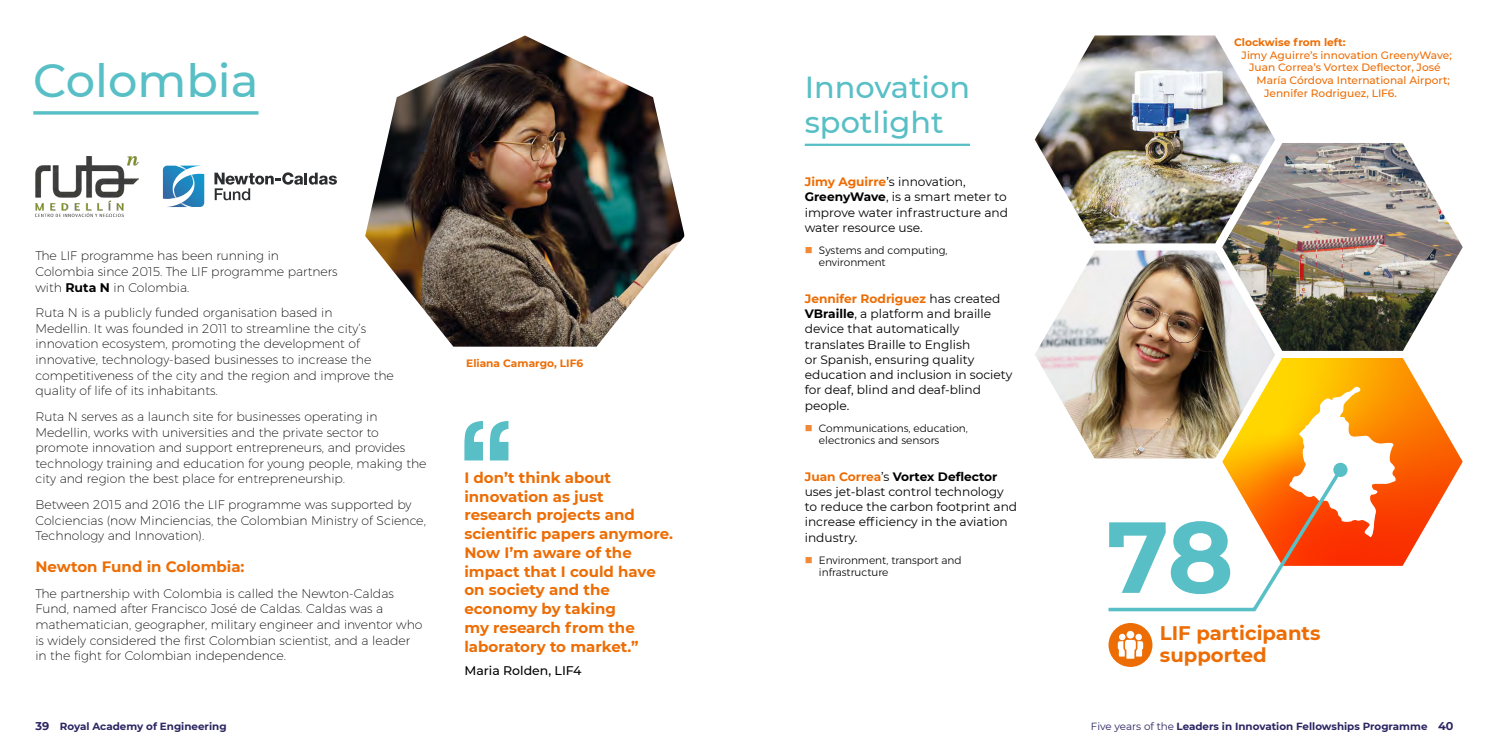
<style>
.page{position:relative;width:1489px;height:745px;background:#fff}
.page>*{position:absolute;margin:0;border:0;box-sizing:border-box;transform-origin:0 0}
.t1{font:700 100.62px "Montserrat";color:#57bfc5}
.t2{font:500 46.25px "Montserrat";color:#57bfc5}
.t3{font:500 30.38px/34.9px "Montserrat";color:#57bfc5}
.t4{font:700 19.62px/21.9px "Montserrat";color:#ed6d05}
.t5{font:700 15px/18.8px "Montserrat";color:#ed6d05}
.t6{font:200 12.5px/15.6px "Montserrat";color:#000}
.t7{font:500 12.5px "Montserrat";color:#000}
.t8{font:12.25px/15.2px "Montserrat";color:#000}
.t9{font:500 10.62px/12.8px "Montserrat";color:#ed6d05;text-align:center}
.t10{font:300 10.62px/12.2px "Montserrat";color:#000}
.t11{font:700 10.62px "Montserrat";color:#ed6d05}
.t12{font:700 10.25px "Montserrat";color:#2b2562}
.s1{font-weight:700}
.s2{font-weight:700;color:#ed6d05}
.s3{color:#f18a37}
.s4{font-size:11.25px}
.s5{font-weight:400}
</style>
<div class="page">
<svg style="left:464px;top:421px;width:44px;height:39px"></svg>
<img style="left:35px;top:156px;width:104px;height:60px">
<img style="left:365px;top:35px;width:319px;height:311px">
<img style="left:1222px;top:143px;width:240px;height:207px">
<svg style="left:1274px;top:358px;width:188px;height:207px"></svg>
<img style="left:1034px;top:35px;width:240px;height:208px">
<img style="left:1035px;top:250px;width:239px;height:208px">
<div style="left:1108px;top:622px;width:44px;height:44px;background:#ed6d05;border-radius:50%"></div>
<svg style="left:1126px;top:630px;width:8px;height:8px"></svg>
<svg style="left:1117px;top:633px;width:26px;height:25px"></svg>
<hr style="left:33px;top:111px;width:225px;height:3px;background:#57bfc5">
<hr style="left:804px;top:144px;width:166px;height:2px;background:#57bfc5">
<svg style="left:1104px;top:385px;width:292px;height:227px"></svg>
<div style="left:1333px;top:462px;width:14px;height:14px;background:#57bfc5;border-radius:50%"></div>
<svg style="left:163px;top:165px;width:41px;height:42px"></svg>
<svg style="left:214px;top:172px;width:123px;height:28px"></svg>
<h2 class="t2" style="left:33px;top:48px;width:227px">Colombia</h2>
<p class="t6" style="left:35px;top:247px;width:304px">The LIF programme has been running in<br>Colombia since 2015. The LIF programme partners with <span class="s1">Ruta N</span> in Colombia.</p>
<p class="t6" style="left:35px;top:304px;width:360px">Ruta N is a publicly funded organisation based in<br>Medellin. It was founded in 2011 to streamline the city’s innovation ecosystem, promoting the development of innovative, technology-based businesses to increase the competitiveness of the city and the region and improve the quality of life of its inhabitants.</p>
<p class="t6" style="left:35px;top:408px;width:392px">Ruta N serves as a launch site for businesses operating in Medellin, works with universities and the private sector to promote innovation and support entrepreneurs, and provides technology training and education for young people, making the city and region the best place for entrepreneurship.</p>
<p class="t6" style="left:35px;top:496px;width:392px">Between 2015 and 2016 the LIF programme was supported by<br>Colciencias (now Minciencias, the Colombian Ministry of Science,<br>Technology and Innovation).</p>
<p class="t5" style="left:35px;top:556px;width:210px">Newton Fund in Colombia:</p>
<p class="t6" style="left:35px;top:585px;width:388px">The partnership with Colombia is called the Newton-Caldas Fund, named after Francisco José de Caldas. Caldas was a mathematician, geographer, military engineer and inventor who is widely considered the first Colombian scientist, and a leader in the fight for Colombian independence.</p>
<p class="t11" style="left:466px;top:356px;width:118px">Eliana Camargo, LIF6</p>
<p class="t5" style="left:464px;top:467px;width:210px">I don’t think about innovation as just research projects and scientific papers anymore.<br>Now I’m aware of the impact that I could have on society and the economy by taking<br>my research from the laboratory to market.”</p>
<p class="t7" style="left:464px;top:661px;width:119px">Maria Rolden, LIF4</p>
<h3 class="t3" style="left:804px;top:69px;width:167px">Innovation spotlight</h3>
<p class="t8" style="left:804px;top:173px;width:205px"><span class="s2">Jimy Aguirre</span>’s innovation,<br><span class="s1">GreenyWave</span>, is a smart meter to improve water infrastructure and water resource use.</p>
<p class="t10" style="left:818px;top:244px;width:130px;text-indent:-14px"><span class="s3">■</span> Systems and computing, environment</p>
<p class="t8" style="left:804px;top:290px;width:209px"><span class="s2">Jennifer Rodriguez</span> has created<br><span class="s1">VBraille</span>, a platform and braille device that automatically translates Braille to English<br>or Spanish, ensuring quality education and inclusion in society for deaf, blind and deaf-blind people.</p>
<p class="t10" style="left:818px;top:421px;width:150px;text-indent:-14px"><span class="s3">■</span> Communications, education, electronics and sensors</p>
<p class="t8" style="left:804px;top:468px;width:214px"><span class="s2">Juan Correa</span>’s <span class="s1">Vortex Deflector </span>uses jet-blast control technology to reduce the carbon footprint and increase efficiency in the aviation industry.</p>
<p class="t10" style="left:818px;top:553px;width:144px;text-indent:-14px"><span class="s3">■</span> Environment, transport and infrastructure</p>
<p class="t11" style="left:1233px;top:34px;width:113px">Clockwise from left:</p>
<p class="t9" style="left:1241px;top:48px;width:212px">Jimy Aguirre’s innovation GreenyWave;<br>Juan Correa’s Vortex Deflector, José</p>
<p class="t9" style="left:1263px;top:73px;width:187px;text-align:left;text-indent:-8px">María Córdova International Airport;<br>Jennifer Rodriguez, LIF6.</p>
<h1 class="t1" style="left:1106px;top:484px;width:129px">78</h1>
<h3 class="t4" style="left:1159px;top:621px;width:162px">LIF participants supported</h3>
<p class="t12" style="left:35px;top:718px;width:193px"><span class="s4">39</span> Royal Academy of Engineering</p>
<p class="t12" style="left:1090px;top:718px;width:364px"><span class="s5">Five years of the</span> Leaders in Innovation Fellowships Programme <span class="s4">40</span></p>
</div>
